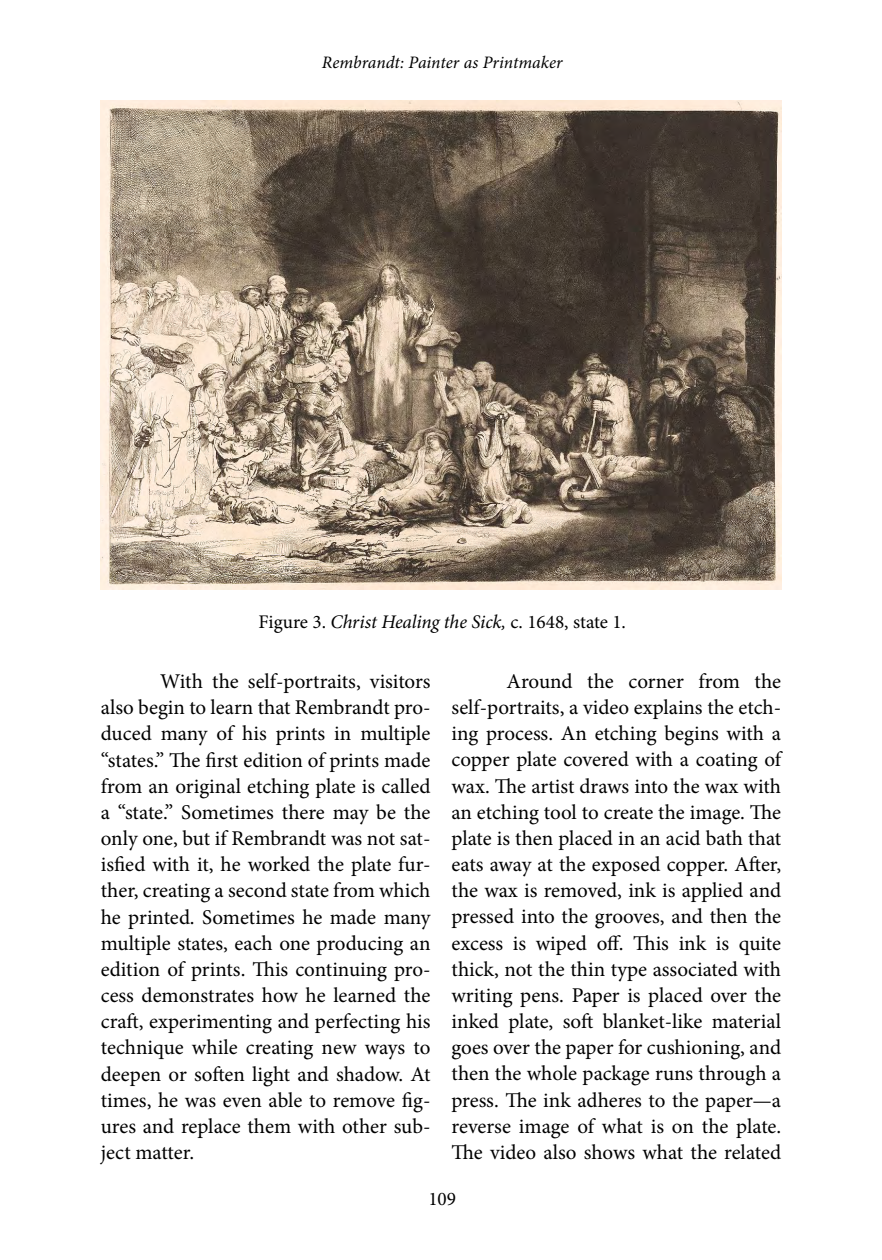
<style>
.page{position:relative;width:882px;height:1260px;background:#fff}
.page>*{position:absolute;margin:0;border:0;box-sizing:border-box;transform-origin:0 0}
.t1{font:21px/26.2px "Minion Pro";color:#000;text-align:justify}
.t2{font:19.25px "Minion Pro";color:#000}
.t3{font:italic 17.5px "Minion Pro";color:#000}
.s1{font-style:italic}
.s2{font-size:19.25px;color:#fff}
</style>
<div class="page">
<img style="left:101px;top:101px;width:680px;height:489px">
<p class="t3" style="left:322px;top:51px;width:242px">Rembrandt: Painter as Printmaker</p>
<p class="t2" style="left:258px;top:609px;width:369px">Figure 3. <span class="s1">Christ Healing the Sick,</span> c. 1648, state 1.</p>
<p class="t1" style="left:101px;top:668px;width:331px;text-indent:55px"><span class="s2">.</span>With the self-portraits, visitors also begin to learn that Rembrandt pro&shy;duced many of his prints in multiple “states.” The first edition of prints made from an original etching plate is called a “state.” Sometimes there may be the only one, but if Rembrandt was not sat&shy;isfied with it, he worked the plate fur&shy;ther, creating a second state from which he printed. Sometimes he made many multiple states, each one producing an edition of prints. This continuing pro&shy;cess demonstrates how he learned the craft, experimenting and perfecting his technique while creating new ways to deepen or soften light and shadow. At times, he was even able to remove fig&shy;ures and replace them with other sub&shy;ject matter.</p>
<p class="t1" style="left:452px;top:668px;width:331px;text-indent:55px">Around the corner from the self-portraits, a video explains the etch&shy;ing process. An etching begins with a copper plate covered with a coating of wax. The artist draws into the wax with an etching tool to create the image. The plate is then placed in an acid bath that eats away at the exposed copper. After, the wax is removed, ink is applied and pressed into the grooves, and then the excess is wiped off. This ink is quite thick, not the thin type associated with writing pens. Paper is placed over the inked plate, soft blanket-like material goes over the paper for cushioning, and then the whole package runs through a press. The ink adheres to the paper—a reverse image of what is on the plate.<br>The video also shows what the related</p>
<p class="t2" style="left:428px;top:1186px;width:29px">109</p>
</div>
